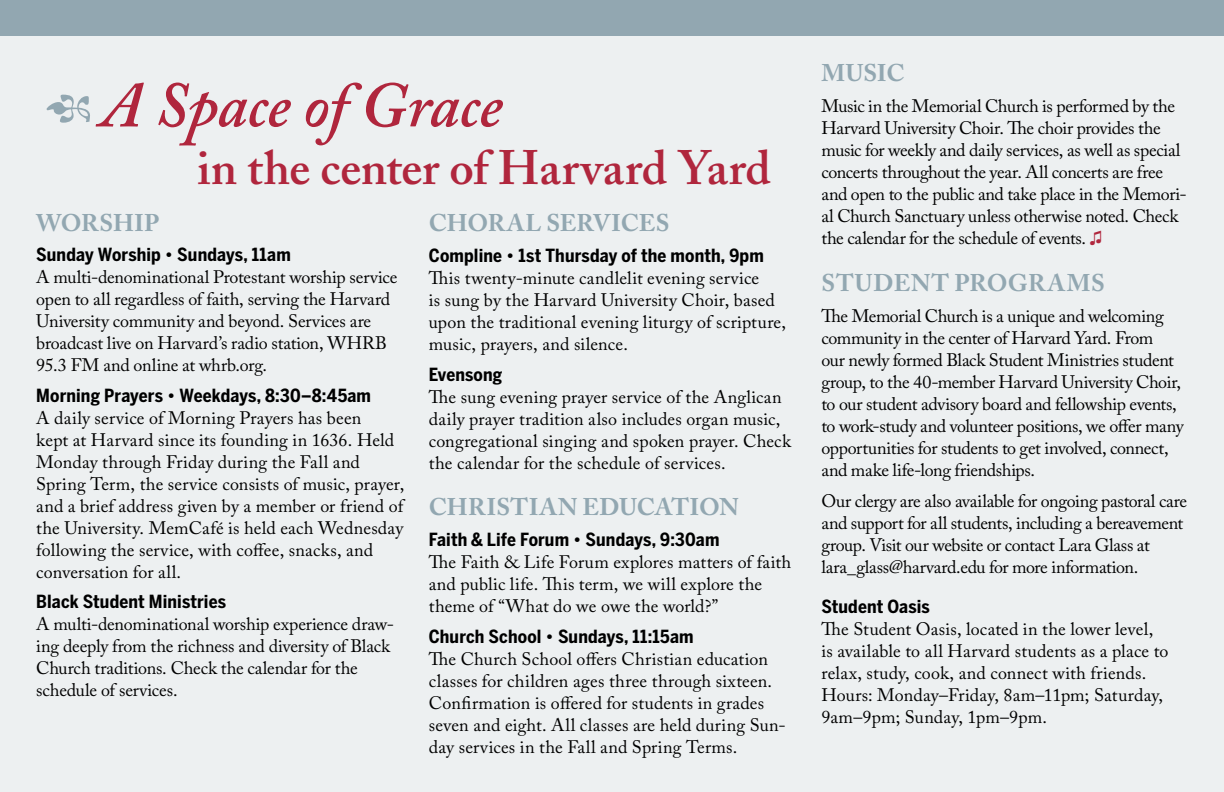
<style>
.page{position:relative;width:1224px;height:792px;background:#fff}
.page>*{position:absolute;margin:0;border:0;box-sizing:border-box;transform-origin:0 0}
.t1{font:italic 600 64px "Adobe Caslon";letter-spacing:-.01em;color:#b0263d}
.t2{font:600 48px "Adobe Caslon";letter-spacing:-.005em;color:#b0263d}
.t3{font:700 24px "Adobe Caslon Pro";letter-spacing:.005em;color:#92a7b1}
.t4{font:700 24px "Adobe Caslon Pro";letter-spacing:.025em;color:#92a7b1}
.t5{font:18px/22px "Adobe Caslon Pro";color:#000}
.t6{font:18px/22px "Adobe Caslon Pro";letter-spacing:-.02em;color:#000}
.t7{font:700 18px "Benton Sans Cond";letter-spacing:.01em;color:#000}
.s1{font-family:"ST Songti SC Bold";color:#b0263d}
</style>
<div class="page">
<div style="left:0;top:22px;width:1224px;height:770px;background:#edf0f1"></div>
<div style="left:0;top:0;width:1224px;height:36px;background:#92a7b1"></div>
<h1 class="t1" style="left:101px;top:69px;width:403px">A Space of Grace</h1>
<h2 class="t2" style="left:198px;top:139px;width:575px">in the center of Harvard Yard</h2>
<h3 class="t3" style="left:36px;top:208px;width:125px">WORSHIP</h3>
<p class="t7" style="left:36px;top:244px;width:256px">Sunday Worship • Sundays, 11am</p>
<p class="t5" style="left:36px;top:266px;width:363px">A multi-denominational Protestant worship service open to all regardless of faith, serving the Harvard University community and beyond. Services are broadcast live on Harvard’s radio station, WHRB 95.3 FM and online at whrb.org.</p>
<p class="t7" style="left:36px;top:385px;width:336px">Morning Prayers • Weekdays, 8:30–8:45am</p>
<p class="t5" style="left:36px;top:407px;width:370px">A daily service of Morning Prayers has been<br>kept at Harvard since its founding in 1636. Held Monday through Friday during the Fall and Spring Term, the service consists of music, prayer, and a brief address given by a member or friend of the University. MemCafé is held each Wednesday following the service, with coffee, snacks, and conversation for all.</p>
<p class="t7" style="left:36px;top:591px;width:192px">Black Student Ministries</p>
<p class="t5" style="left:36px;top:613px;width:359px">A multi-denominational worship experience draw&shy;ing deeply from the richness and diversity of Black Church traditions. Check the calendar for the schedule of services.</p>
<h3 class="t3" style="left:429px;top:209px;width:242px">CHORAL SERVICES</h3>
<p class="t7" style="left:429px;top:245px;width:337px">Compline • 1st Thursday of the month, 9pm</p>
<p class="t5" style="left:429px;top:267px;width:359px">This twenty-minute candlelit evening service<br>is sung by the Harvard University Choir, based upon the traditional evening liturgy of scripture, music, prayers, and silence.</p>
<p class="t7" style="left:429px;top:364px;width:75px">Evensong</p>
<p class="t5" style="left:429px;top:385px;width:364px">The sung evening prayer service of the Anglican daily prayer tradition also includes organ music, congregational singing and spoken prayer. Check the calendar for the schedule of services.</p>
<h3 class="t3" style="left:429px;top:493px;width:312px">CHRISTIAN EDUCATION</h3>
<p class="t7" style="left:429px;top:529px;width:292px">Faith &amp; Life Forum • Sundays, 9:30am</p>
<p class="t5" style="left:429px;top:551px;width:364px">The Faith &amp; Life Forum explores matters of faith and public life. This term, we will explore the theme of “What do we owe the world?”</p>
<p class="t7" style="left:429px;top:626px;width:266px">Church School • Sundays, 11:15am</p>
<p class="t5" style="left:429px;top:647px;width:359px">The Church School offers Christian education classes for children ages three through sixteen.<br>Confirmation is offered for students in grades seven and eight. All classes are held during Sun&shy;day services in the Fall and Spring Terms.</p>
<h3 class="t3" style="left:821px;top:59px;width:85px">MUSIC</h3>
<p class="t6" style="left:821px;top:95px;width:367px">Music in the Memorial Church is performed by the Harvard University Choir. The choir provides the music for weekly and daily services, as well as special concerts throughout the year. All concerts are free and open to the public and take place in the Memori&shy;al Church Sanctuary unless otherwise noted. Check the calendar for the schedule of events. <span class="s1">♫</span></p>
<h3 class="t4" style="left:822px;top:269px;width:285px">STUDENT PROGRAMS</h3>
<p class="t6" style="left:821px;top:305px;width:364px">The Memorial Church is a unique and welcoming community in the center of Harvard Yard. From<br>our newly formed Black Student Ministries student group, to the 40-member Harvard University Choir, to our student advisory board and fellowship events, to work-study and volunteer positions, we offer many opportunities for students to get involved, connect, and make life-long friendships.</p>
<p class="t6" style="left:821px;top:490px;width:367px">Our clergy are also available for ongoing pastoral care and support for all students, including a bereavement group. Visit our website or contact Lara Glass at lara_glass@harvard.edu for more information.</p>
<p class="t7" style="left:821px;top:596px;width:110px">Student Oasis</p>
<p class="t5" style="left:821px;top:618px;width:349px">The Student Oasis, located in the lower level, is available to all Harvard students as a place to relax, study, cook, and connect with friends.<br>Hours: Monday–Friday, 8am–11pm; Saturday, 9am–9pm; Sunday, 1pm–9pm.</p>
</div>
